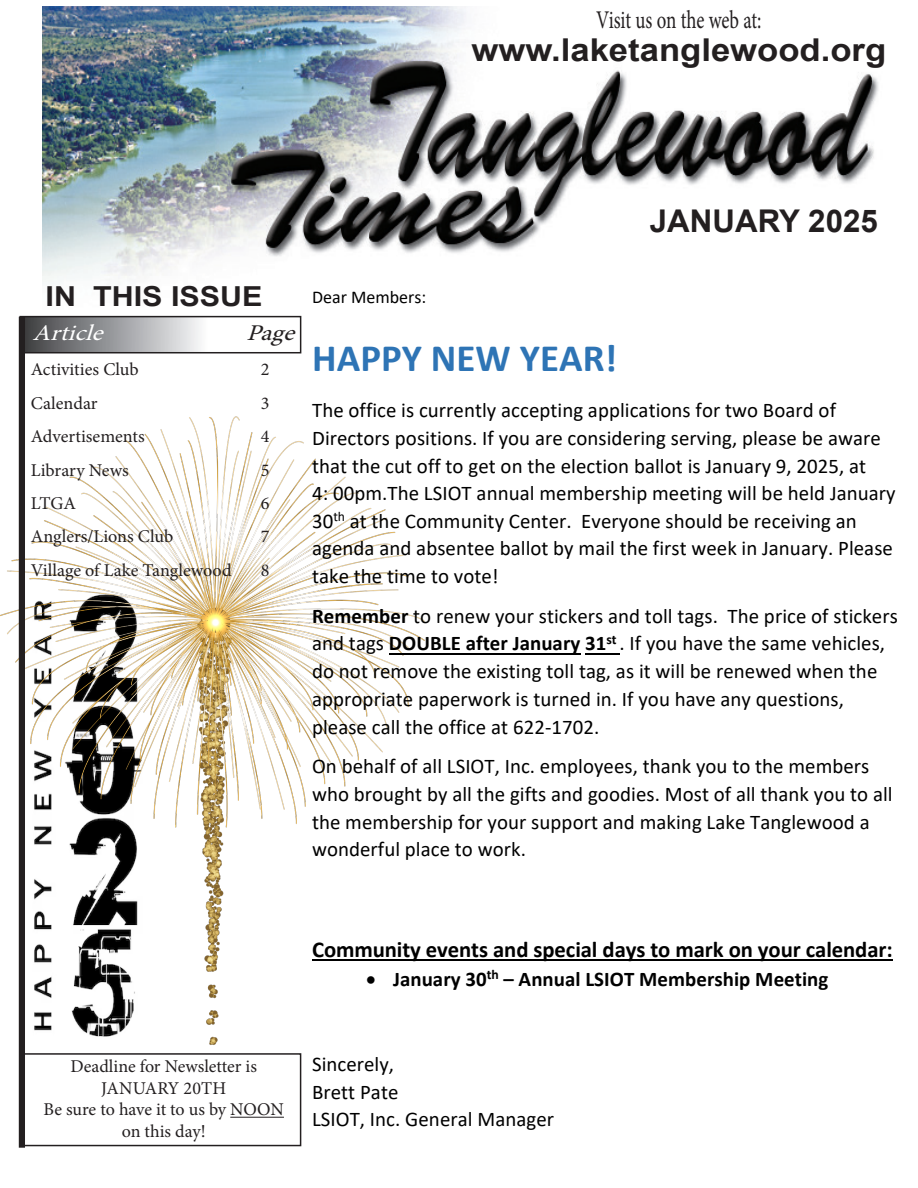
<style>
.page{position:relative;width:918px;height:1188px;background:#fff}
.page>*{position:absolute;margin:0;border:0;box-sizing:border-box;transform-origin:0 0}
.t1{font:700 38.85px "Calibri";color:#2e74b5}
.t2{font:700 31.5px "Arial";color:#231f20;scale:1.1 1}
.t3{font:700 31.35px "Arial";color:#231f20}
.t4{font:700 27.6px "Arial";color:#231f20;scale:1.11 1}
.t5{font:25.5px "Minion Pro";letter-spacing:-.005em;color:#231f20;scale:.74 1}
.t6{font:700 22.65px "Calibri";letter-spacing:-.005em;color:#000}
.t7{font:italic 22.5px "Minion Pro";color:#fff;scale:1.13 1}
.t8{font:italic 22.5px "Minion Pro";color:#231f20;scale:1.13 1}
.t9{font:20.85px/27.6px "Calibri";letter-spacing:.005em;color:#000}
.t10{font:700 20.85px "Calibri";letter-spacing:.005em;color:#000}
.t11{font:18px/21.6px "Minion Pro";color:#231f20;text-align:center}
.t12{font:18px "Calibri";color:#000}
.s1{font-weight:700}
</style>
<div class="page">
<img style="left:0;top:414px;width:427px;height:634px">
<img style="left:43px;top:6px;width:836px;height:274px">
<svg style="left:25px;top:319px;width:175px;height:31px;background:#98999c"></svg>
<div style="left:19px;top:316px;width:282px;height:37px;border:2px solid #231f20"></div>
<div style="left:20px;top:1053px;width:281px;height:93px;border:2px solid #231f20"></div>
<hr style="left:230px;top:1117px;width:54px;height:1px;background:#231f20">
<div style="left:19px;top:317px;width:6px;height:831px;border:2px solid #231f20"></div>
<hr style="left:389px;top:653px;width:191px;height:1px;background:#000">
<hr style="left:585px;top:653px;width:35px;height:1px;background:#000">
<hr style="left:312px;top:959px;width:581px;height:2px;background:#000">
<p class="t5" style="left:596px;top:2px;width:225px">Visit us on the web at:</p>
<p class="t2" style="left:472px;top:29px;width:378px">www.laketanglewood.org</p>
<p class="t3" style="left:650px;top:200px;width:230px">JANUARY 2025</p>
<p class="t4" style="left:46px;top:278px;width:197px">IN THIS ISSUE</p>
<p class="t7" style="left:33px;top:317px;width:71px">Article</p>
<p class="t8" style="left:247px;top:317px;width:52px">Page</p>
<p class="t11" style="left:31px;top:359px;width:109px">Activities Club</p>
<p class="t11" style="left:261px;top:359px;width:10px">2</p>
<p class="t11" style="left:31px;top:392px;width:68px">Calendar</p>
<p class="t11" style="left:261px;top:392px;width:10px">3</p>
<p class="t11" style="left:31px;top:426px;width:115px">Advertisements</p>
<p class="t11" style="left:261px;top:426px;width:10px">4</p>
<p class="t11" style="left:31px;top:459px;width:100px">Library News</p>
<p class="t11" style="left:261px;top:459px;width:10px">5</p>
<p class="t11" style="left:31px;top:493px;width:47px">LTGA</p>
<p class="t11" style="left:261px;top:493px;width:10px">6</p>
<p class="t11" style="left:31px;top:526px;width:144px">Anglers/Lions Club</p>
<p class="t11" style="left:261px;top:526px;width:10px">7</p>
<p class="t11" style="left:31px;top:560px;width:202px">Village of Lake Tanglewood</p>
<p class="t11" style="left:261px;top:560px;width:10px">8</p>
<p class="t12" style="left:312px;top:285px;width:116px">Dear Members:</p>
<p class="t1" style="left:312px;top:330px;width:307px">HAPPY NEW YEAR!</p>
<p class="t9" style="left:312px;top:396px;width:585px">The office is currently accepting applications for two Board of Directors positions. If you are considering serving, please be aware that the cut off to get on the election ballot is January 9, 2025, at<br>4: 00pm.The LSIOT annual membership meeting will be held January 30<sup>th</sup> at the Community Center. Everyone should be receiving an agenda and absentee ballot by mail the first week in January. Please take the time to vote!</p>
<p class="t9" style="left:312px;top:601px;width:587px"><span class="s1">Remember</span> to renew your stickers and toll tags. The price of stickers and tags <span class="s1">DOUBLE after January 31</span><sup>st</sup> . If you have the same vehicles, do not remove the existing toll tag, as it will be renewed when the appropriate paperwork is turned in. If you have any questions, please call the office at 622-1702.</p>
<p class="t9" style="left:312px;top:752px;width:582px">On behalf of all LSIOT, Inc. employees, thank you to the members who brought by all the gifts and goodies. Most of all thank you to all the membership for your support and making Lake Tanglewood a wonderful place to work.</p>
<p class="t11" style="left:70px;top:1056px;width:188px">Deadline for Newsletter is<br>JANUARY 20TH</p>
<p class="t11" style="left:43px;top:1099px;width:242px">Be sure to have it to us by NOON on this day!</p>
<p class="t6" style="left:312px;top:933px;width:582px">Community events and special days to mark on your calendar:</p>
<p class="t10" style="left:366px;top:964px;width:464px">• January 30<sup>th</sup> – Annual LSIOT Membership Meeting</p>
<p class="t9" style="left:312px;top:1050px;width:244px">Sincerely,<br>Brett Pate<br>LSIOT, Inc. General Manager</p>
</div>
